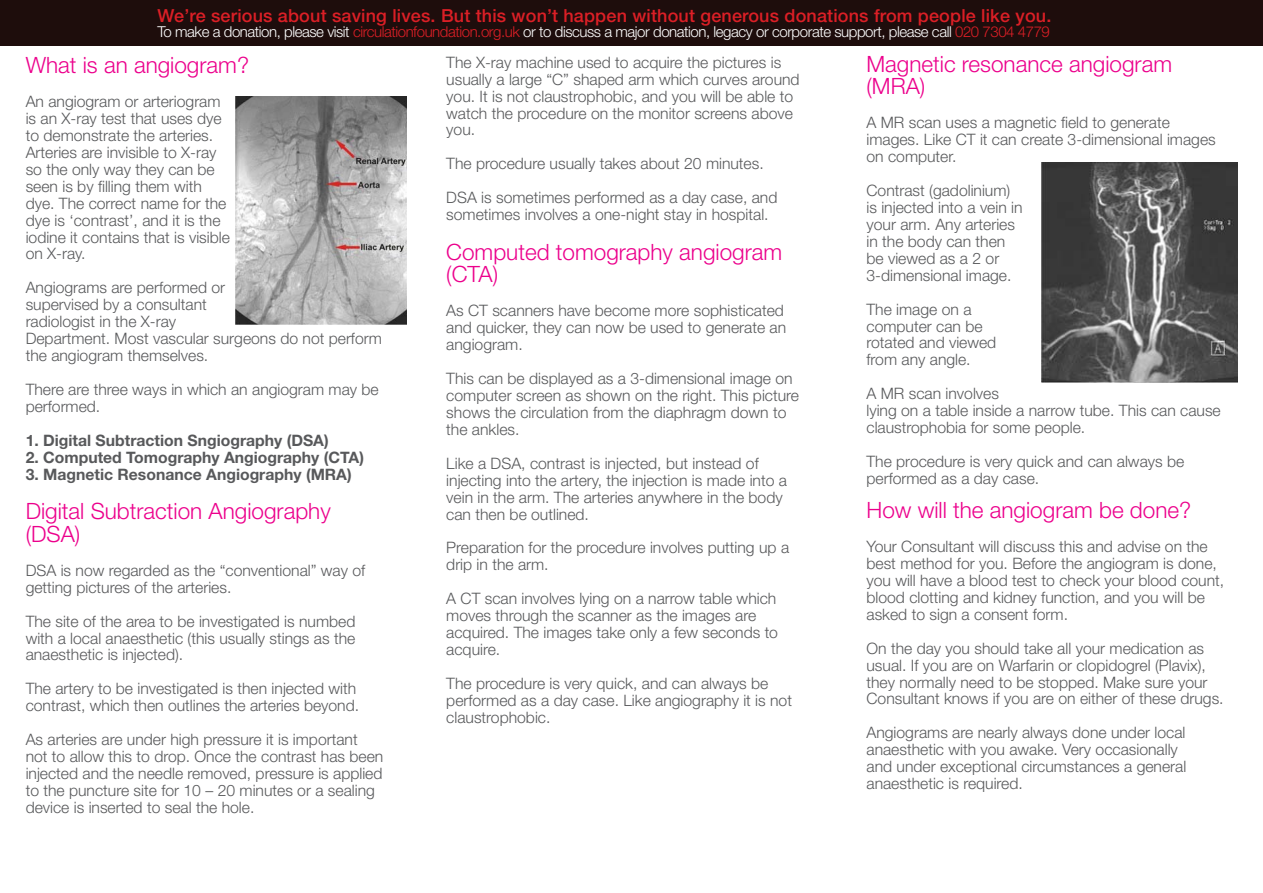
<style>
.page{position:relative;width:1263px;height:893px;background:#fff}
.page>*{position:absolute;margin:0;border:0;box-sizing:border-box;transform-origin:0 0}
.t1{font:300 22.5px/22.5px "Helvetica Neue";color:#ec008c}
.t2{font:500 18px "Helvetica Neue";letter-spacing:.01em;color:#db1f26}
.t3{font:300 15.75px/17px "Helvetica Neue";color:#58595b}
.t4{font:700 15.75px "Helvetica Neue";color:#58595b}
.t5{font:300 15px "Helvetica Neue";letter-spacing:-.03em;color:#fff}
.s1{color:#db1f26}
</style>
<div class="page">
<div style="left:0;top:0;width:1263px;height:46px;background:#1e0d0c"></div>
<img style="left:1042px;top:163px;width:196px;height:220px">
<img style="left:235px;top:97px;width:172px;height:228px">
<p class="t2" style="left:157px;top:4px;width:895px">We’re serious about saving lives. But this won’t happen without generous donations from people like you.</p>
<p class="t5" style="left:157px;top:22px;width:894px">To make a donation, please visit <span class="s1">circulationfoundation.org.uk</span> or to discuss a major donation, legacy or corporate support, please call <span class="s1">020 7304 4779</span></p>
<h1 class="t1" style="left:866px;top:52px;width:307px">Magnetic resonance angiogram (MRA)</h1>
<p class="t3" style="left:866px;top:114px;width:351px">A MR scan uses a magnetic field to generate images. Like CT it can create 3-dimensional images on computer.</p>
<p class="t3" style="left:866px;top:182px;width:158px">Contrast (gadolinium) is injected into a vein in your arm. Any arteries in the body can then be viewed as a 2 or<br>3-dimensional image.</p>
<p class="t3" style="left:866px;top:300px;width:131px">The image on a computer can be rotated and viewed from any angle.</p>
<p class="t3" style="left:866px;top:385px;width:356px">A MR scan involves<br>lying on a table inside a narrow tube. This can cause claustrophobia for some people.</p>
<p class="t3" style="left:866px;top:453px;width:319px">The procedure is very quick and can always be performed as a day case.</p>
<h1 class="t1" style="left:866px;top:498px;width:326px">How will the angiogram be done?</h1>
<p class="t3" style="left:866px;top:537px;width:359px">Your Consultant will discuss this and advise on the best method for you. Before the angiogram is done, you will have a blood test to check your blood count, blood clotting and kidney function, and you will be asked to sign a consent form.</p>
<p class="t3" style="left:866px;top:639px;width:359px">On the day you should take all your medication as usual. If you are on Warfarin or clopidogrel (Plavix), they normally need to be stopped. Make sure your Consultant knows if you are on either of these drugs.</p>
<p class="t3" style="left:866px;top:724px;width:321px">Angiograms are nearly always done under local anaesthetic with you awake. Very occasionally and under exceptional circumstances a general anaesthetic is required.</p>
<p class="t3" style="left:446px;top:53px;width:355px">The X-ray machine used to acquire the pictures is usually a large “C” shaped arm which curves around you. It is not claustrophobic, and you will be able to watch the procedure on the monitor screens above you.</p>
<p class="t3" style="left:446px;top:146px;width:333px;line-height:33.9px">The procedure usually takes about 20 minutes.<br>DSA is sometimes performed as a day case, and</p>
<p class="t3" style="left:446px;top:206px;width:324px">sometimes involves a one-night stay in hospital.</p>
<h1 class="t1" style="left:446px;top:240px;width:337px">Computed tomography angiogram (CTA)</h1>
<p class="t3" style="left:446px;top:302px;width:341px">As CT scanners have become more sophisticated and quicker, they can now be used to generate an angiogram.</p>
<p class="t3" style="left:446px;top:369px;width:354px">This can be displayed as a 3-dimensional image on computer screen as shown on the right. This picture shows the circulation from the diaphragm down to the ankles.</p>
<p class="t3" style="left:446px;top:454px;width:342px">Like a DSA, contrast is injected, but instead of injecting into the artery, the injection is made into a vein in the arm. The arteries anywhere in the body can then be outlined.</p>
<p class="t3" style="left:446px;top:539px;width:344px">Preparation for the procedure involves putting up a drip in the arm.</p>
<p class="t3" style="left:446px;top:590px;width:333px">A CT scan involves lying on a narrow table which moves through the scanner as the images are acquired. The images take only a few seconds to acquire.</p>
<p class="t3" style="left:446px;top:675px;width:347px">The procedure is very quick, and can always be performed as a day case. Like angiography it is not claustrophobic.</p>
<h1 class="t1" style="left:26px;top:53px;width:225px">What is an angiogram?</h1>
<p class="t3" style="left:26px;top:93px;width:206px">An angiogram or arteriogram is an X-ray test that uses dye to demonstrate the arteries.<br>Arteries are invisible to X-ray so the only way they can be seen is by filling them with dye. The correct name for the dye is ‘contrast’, and it is the iodine it contains that is visible on X-ray.</p>
<p class="t3" style="left:26px;top:279px;width:358px">Angiograms are performed or<br>supervised by a consultant<br>radiologist in the X-ray<br>Department. Most vascular surgeons do not perform the angiogram themselves.</p>
<p class="t3" style="left:26px;top:381px;width:355px">There are three ways in which an angiogram may be performed.</p>
<p class="t4" style="left:26px;top:431px;width:305px">1. Digital Subtraction Sngiography (DSA)</p>
<p class="t4" style="left:26px;top:447px;width:340px">2. Computed Tomography Angiography (CTA)</p>
<p class="t4" style="left:26px;top:464px;width:328px">3. Magnetic Resonance Angiography (MRA)</p>
<h1 class="t1" style="left:26px;top:500px;width:307px">Digital Subtraction Angiography (DSA)</h1>
<p class="t3" style="left:26px;top:561px;width:341px">DSA is now regarded as the “conventional” way of getting pictures of the arteries.</p>
<p class="t3" style="left:26px;top:612px;width:331px;text-align:justify">The site of the area to be investigated is numbed with a local anaesthetic (this usually stings as the anaesthetic is injected).</p>
<p class="t3" style="left:26px;top:680px;width:335px">The artery to be investigated is then injected with contrast, which then outlines the arteries beyond.</p>
<p class="t3" style="left:26px;top:731px;width:359px">As arteries are under high pressure it is important not to allow this to drop. Once the contrast has been injected and the needle removed, pressure is applied to the puncture site for 10 – 20 minutes or a sealing device is inserted to seal the hole.</p>
</div>
